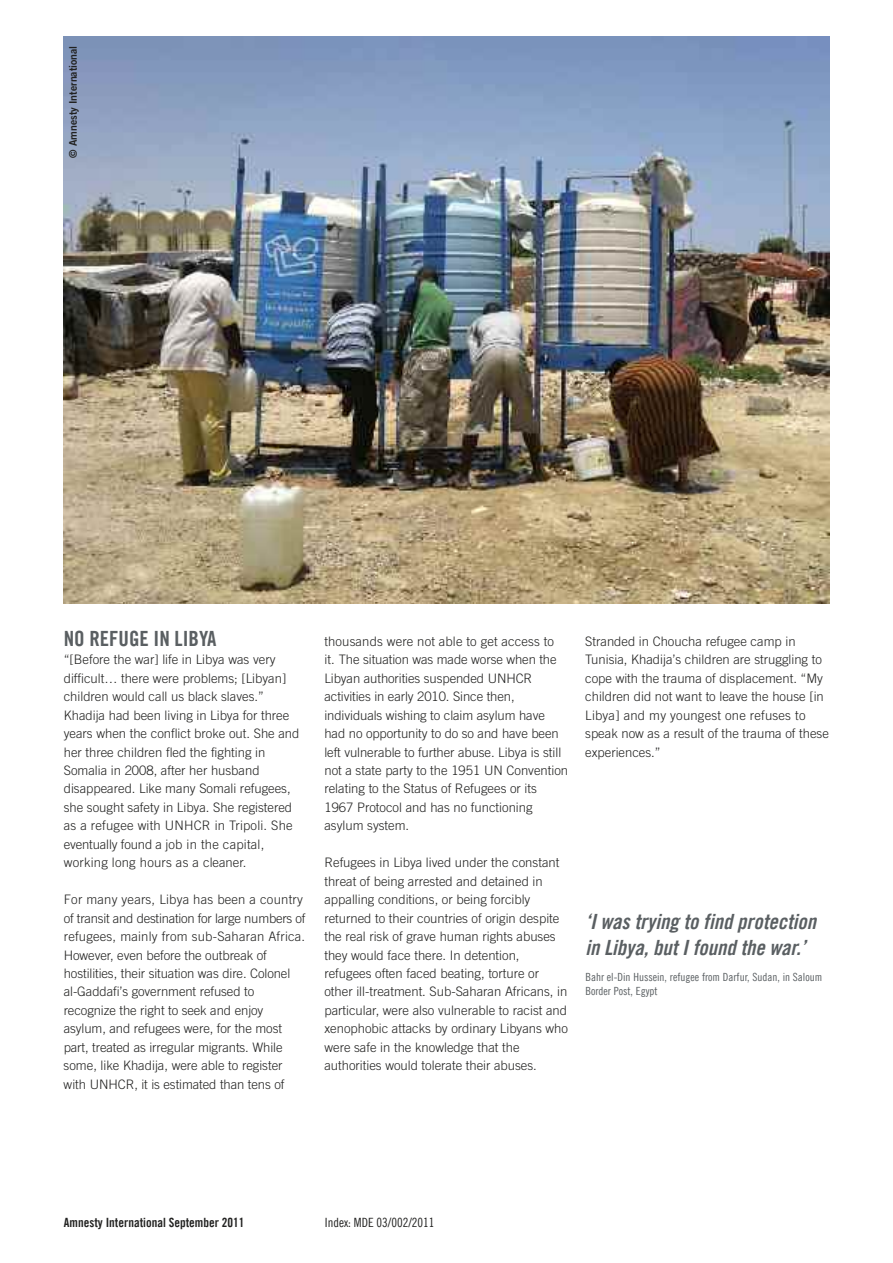
<style>
.page{position:relative;width:893px;height:1263px;background:#fff}
.page>*{position:absolute;margin:0;border:0;box-sizing:border-box;transform-origin:0 0}
.t1{font:21px/25.5px "Amnesty Trade Gothic Bd Cn 20 Ob";color:#5a5f62}
.t2{font:21px "Amnesty Trade Gothic Bd Cn 20";color:#5a5f62}
.t3{font:300 13.05px/18.5px "Amnesty Trade Gothic";color:#222221}
.t4{font:12.75px "Amnesty Trade Gothic Bd Cn 20";color:#222221}
.t5{font:12.75px "Amnesty Trade Gothic Cn 18";color:#222221}
.t6{font:11.25px/13.5px "Amnesty Trade Gothic Cn 18";color:#5a5f62}
.t7{font:10.5px "Amnesty Trade Gothic Bd 2";color:#222221}
</style>
<div class="page">
<img style="left:64px;top:37px;width:765px;height:567px">
<p class="t7" style="left:66px;top:158px;width:114px;rotate:-90deg">© Amnesty International</p>
<h1 class="t2" style="left:64px;top:625px;width:154px">NO REFUGE IN LIBYA</h1>
<p class="t3" style="left:64px;top:650px;width:237px">“[Before the war] life in Libya was very difficult… there were problems; [Libyan] children would call us black slaves.” Khadija had been living in Libya for three years when the conflict broke out. She and her three children fled the fighting in Somalia in 2008, after her husband disappeared. Like many Somali refugees, she sought safety in Libya. She registered as a refugee with UNHCR in Tripoli. She eventually found a job in the capital, working long hours as a cleaner.</p>
<p class="t3" style="left:64px;top:890px;width:243px">For many years, Libya has been a country of transit and destination for large numbers of refugees, mainly from sub-Saharan Africa.<br>However, even before the outbreak of hostilities, their situation was dire. Colonel al-Gaddafi’s government refused to recognize the right to seek and enjoy asylum, and refugees were, for the most part, treated as irregular migrants. While some, like Khadija, were able to register with UNHCR, it is estimated than tens of</p>
<p class="t3" style="left:324px;top:632px;width:245px">thousands were not able to get access to<br>it. The situation was made worse when the Libyan authorities suspended UNHCR activities in early 2010. Since then, individuals wishing to claim asylum have had no opportunity to do so and have been left vulnerable to further abuse. Libya is still not a state party to the 1951 UN Convention relating to the Status of Refugees or its 1967 Protocol and has no functioning asylum system.</p>
<p class="t3" style="left:324px;top:853px;width:245px">Refugees in Libya lived under the constant threat of being arrested and detained in appalling conditions, or being forcibly returned to their countries of origin despite the real risk of grave human rights abuses they would face there. In detention, refugees often faced beating, torture or other ill-treatment. Sub-Saharan Africans, in particular, were also vulnerable to racist and xenophobic attacks by ordinary Libyans who were safe in the knowledge that the authorities would tolerate their abuses.</p>
<p class="t3" style="left:585px;top:632px;width:245px">Stranded in Choucha refugee camp in Tunisia, Khadija’s children are struggling to cope with the trauma of displacement. “My children did not want to leave the house [in Libya] and my youngest one refuses to speak now as a result of the trauma of these experiences.”</p>
<h1 class="t1" style="left:585px;top:909px;width:232px">‘I was trying to find protection in Libya, but I found the war.’</h1>
<p class="t6" style="left:585px;top:970px;width:238px">bahr el-din Hussein, refugee from darfur, sudan, in saloum border Post, egypt</p>
<p class="t4" style="left:64px;top:1214px;width:182px">Amnesty International September 2011</p>
<p class="t5" style="left:325px;top:1214px;width:111px">index: mde 03/002/2011</p>
</div>
